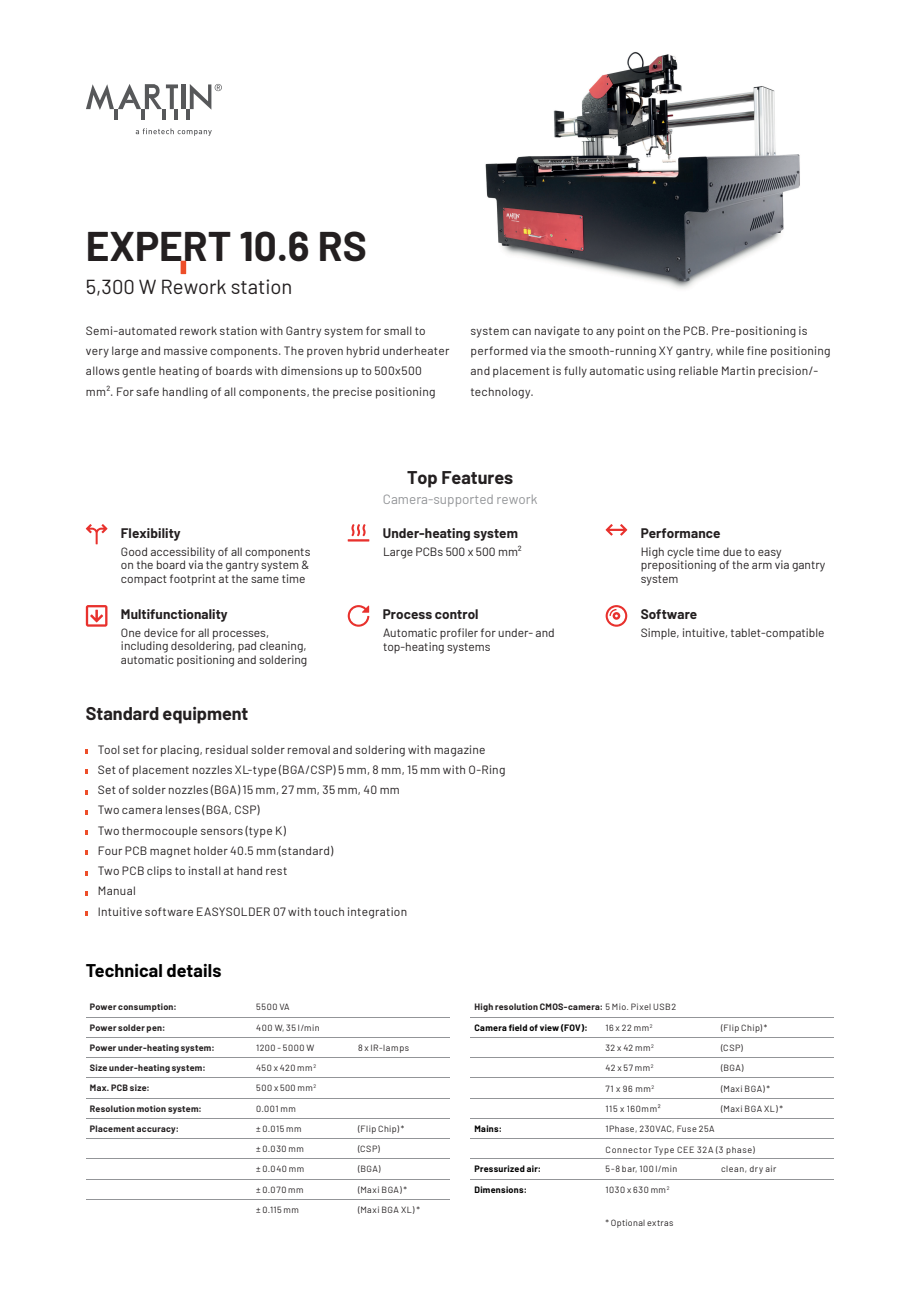
<style>
.page{position:relative;width:919px;height:1289px;background:#fff}
.page>*{position:absolute;margin:0;border:0;box-sizing:border-box;transform-origin:0 0}
.t1{font:700 40.5px "Barlow";color:#231f20}
.t2{font:20.25px "Barlow";color:#231f20}
.t3{font:700 18px "Barlow";color:#231f20}
.t4{font:700 18px "Barlow";letter-spacing:.005em;color:#000}
.t5{font:700 13.5px "Barlow";letter-spacing:.005em;color:#231f20}
.t6{font:13.5px "Barlow";color:#939598}
.t7{font:12px/20.2px "Barlow";letter-spacing:.02em;color:#231f20}
.t8{font:12px/13.5px "Barlow";color:#231f20}
.t9{font:9px "Barlow";letter-spacing:.06em;color:#231f20}
.t10{font:700 9px "Barlow";letter-spacing:.03em;color:#231f20}
.t11{font:700 9px "Barlow";letter-spacing:.03em;color:#000}
.t12{font:9px "Barlow";letter-spacing:.03em;color:#231f20}
.s1{font-weight:400}
</style>
<div class="page">
<svg style="left:136px;top:128px;width:76px;height:8px"></svg>
<hr style="left:182px;top:84px;width:4px;height:25px;background:#57585a">
<hr style="left:141px;top:109px;width:4px;height:10px;background:#57585a">
<hr style="left:114px;top:109px;width:4px;height:10px;background:#57585a">
<hr style="left:162px;top:109px;width:4px;height:10px;background:#57585a">
<hr style="left:174px;top:109px;width:4px;height:10px;background:#57585a">
<hr style="left:186px;top:109px;width:4px;height:10px;background:#57585a">
<svg style="left:86px;top:84px;width:92px;height:26px"></svg>
<svg style="left:190px;top:84px;width:32px;height:26px"></svg>
<div style="left:180px;top:261px;width:6px;height:13px;background:#ed4e29"></div>
<hr style="left:86px;top:1016px;width:363px;height:1px;background:#939598">
<hr style="left:86px;top:1037px;width:363px;height:1px;background:#939598">
<hr style="left:86px;top:1057px;width:363px;height:1px;background:#939598">
<hr style="left:86px;top:1077px;width:363px;height:1px;background:#939598">
<hr style="left:86px;top:1097px;width:363px;height:1px;background:#939598">
<hr style="left:86px;top:1118px;width:363px;height:1px;background:#939598">
<hr style="left:86px;top:1138px;width:363px;height:1px;background:#939598">
<hr style="left:86px;top:1158px;width:363px;height:1px;background:#939598">
<hr style="left:86px;top:1178px;width:363px;height:1px;background:#939598">
<hr style="left:86px;top:1199px;width:363px;height:1px;background:#939598">
<hr style="left:470px;top:1016px;width:363px;height:1px;background:#939598">
<hr style="left:470px;top:1037px;width:363px;height:1px;background:#939598">
<hr style="left:470px;top:1057px;width:363px;height:1px;background:#939598">
<hr style="left:470px;top:1077px;width:363px;height:1px;background:#939598">
<hr style="left:470px;top:1097px;width:363px;height:1px;background:#939598">
<hr style="left:470px;top:1118px;width:363px;height:1px;background:#939598">
<hr style="left:470px;top:1138px;width:363px;height:1px;background:#939598">
<hr style="left:470px;top:1158px;width:363px;height:1px;background:#939598">
<hr style="left:470px;top:1178px;width:363px;height:1px;background:#939598">
<img style="left:485px;top:52px;width:315px;height:237px">
<svg style="left:86px;top:524px;width:21px;height:20px"></svg>
<hr style="left:348px;top:539px;width:21px;height:2px;background:#e8312d">
<svg style="left:351px;top:524px;width:15px;height:12px"></svg>
<svg style="left:605px;top:524px;width:22px;height:11px"></svg>
<svg style="left:86px;top:605px;width:21px;height:21px"></svg>
<svg style="left:348px;top:605px;width:21px;height:21px"></svg>
<svg style="left:605px;top:605px;width:22px;height:21px"></svg>
<h1 class="t1" style="left:86px;top:216px;width:282px">EXPERT 10.6 RS</h1>
<h2 class="t2" style="left:86px;top:272px;width:208px">5,300 W Rework station</h2>
<p class="t7" style="left:86px;top:319px;width:365px">Semi-automated rework station with Gantry system for small to very large and massive components. The proven hybrid underheater allows gentle heating of boards with dimensions up to 500x500 mm². For safe handling of all components, the precise positioning</p>
<p class="t7" style="left:470px;top:319px;width:361px">system can navigate to any point on the PCB. Pre-positioning is performed via the smooth-running XY gantry, while fine positioning and placement is fully automatic using reliable Martin precision/- technology.</p>
<h3 class="t3" style="left:407px;top:463px;width:108px">Top Features</h3>
<p class="t6" style="left:383px;top:489px;width:156px">Camera-supported rework</p>
<p class="t8" style="left:383px;top:543px;width:140px">Large PCBs 500 x 500 mm²</p>
<p class="t8" style="left:640px;top:543px;width:186px">High cycle time due to easy prepositioning of the arm via gantry system</p>
<p class="t5" style="left:121px;top:522px;width:61px">Flexibility</p>
<p class="t5" style="left:383px;top:522px;width:137px">Under-heating system</p>
<p class="t5" style="left:640px;top:522px;width:81px">Performance</p>
<p class="t7" style="left:121px;top:543px;width:191px;line-height:13.5px;text-align:justify">Good accessibility of all components on the board via the gantry system &amp; compact footprint at the same time</p>
<p class="t5" style="left:121px;top:603px;width:108px">Multifunctionality</p>
<p class="t5" style="left:383px;top:603px;width:97px">Process control</p>
<p class="t5" style="left:640px;top:603px;width:58px">Software</p>
<p class="t8" style="left:383px;top:624px;width:173px;line-height:14.4px">Automatic profiler for under- and top-heating systems</p>
<p class="t8" style="left:121px;top:624px;width:150px">One device for all processes,</p>
<p class="t8" style="left:640px;top:624px;width:185px">Simple, intuitive, tablet-compatible</p>
<p class="t8" style="left:121px;top:638px;width:188px">including desoldering, pad cleaning, automatic positioning and soldering</p>
<h3 class="t3" style="left:86px;top:700px;width:164px">Standard equipment</h3>
<p class="t7" style="left:98px;top:738px;width:409px">Tool set for placing, residual solder removal and soldering with magazine Set of placement nozzles XL-type (BGA/CSP) 5 mm, 8 mm, 15 mm with O-Ring Set of solder nozzles (BGA) 15 mm, 27 mm, 35 mm, 40 mm<br>Two camera lenses (BGA, CSP)<br>Two thermocouple sensors (type K)<br>Four PCB magnet holder 40.5 mm (standard)<br>Two PCB clips to install at hand rest<br>Manual<br>Intuitive software EASYSOLDER 07 with touch integration</p>
<h3 class="t4" style="left:86px;top:956px;width:137px">Technical details</h3>
<p class="t10" style="left:90px;top:1000px;width:88px">Power consumption:</p>
<p class="t9" style="left:256px;top:1000px;width:35px">5500 VA</p>
<p class="t10" style="left:90px;top:1020px;width:77px">Power solder pen:</p>
<p class="t9" style="left:256px;top:1020px;width:65px">400 W, 35 l/min</p>
<p class="t10" style="left:90px;top:1040px;width:126px">Power under-heating system:</p>
<p class="t9" style="left:256px;top:1041px;width:60px">1200 - 5000 W</p>
<p class="t9" style="left:358px;top:1041px;width:53px">8 x IR-lamps</p>
<p class="t10" style="left:90px;top:1061px;width:117px">Size under-heating system:</p>
<p class="t9" style="left:256px;top:1061px;width:62px">450 x 420 mm<sup>2</sup></p>
<p class="t10" style="left:90px;top:1081px;width:61px">Max. PCB size:</p>
<p class="t9" style="left:256px;top:1102px;width:41px">0.001 mm</p>
<p class="t10" style="left:90px;top:1121px;width:91px">Placement accuracy:</p>
<p class="t9" style="left:256px;top:1122px;width:47px">± 0.015 mm</p>
<p class="t9" style="left:358px;top:1122px;width:48px">(Flip Chip) *</p>
<p class="t9" style="left:256px;top:1142px;width:49px">± 0.030 mm</p>
<p class="t9" style="left:358px;top:1142px;width:23px">(CSP)</p>
<p class="t9" style="left:256px;top:1162px;width:50px">± 0.040 mm</p>
<p class="t9" style="left:358px;top:1162px;width:24px">(BGA)</p>
<p class="t9" style="left:256px;top:1182px;width:49px">± 0.070 mm</p>
<p class="t9" style="left:358px;top:1182px;width:51px">(Maxi BGA) *</p>
<p class="t9" style="left:256px;top:1203px;width:44px">± 0.115 mm</p>
<p class="t9" style="left:358px;top:1203px;width:63px">(Maxi BGA XL) *</p>
<p class="t9" style="left:256px;top:1081px;width:62px">500 x 500 mm<sup>2</sup></p>
<p class="t10" style="left:90px;top:1101px;width:113px">Resolution motion system:</p>
<p class="t10" style="left:474px;top:1000px;width:203px">High resolution CMOS-camera: <span class="s1">5 Mio. Pixel USB2</span></p>
<p class="t11" style="left:474px;top:1020px;width:115px">Camera field of view (FOV):</p>
<p class="t9" style="left:605px;top:1020px;width:49px">16 x 22 mm<sup>2</sup></p>
<p class="t9" style="left:721px;top:1020px;width:48px">(Flip Chip) *</p>
<p class="t9" style="left:605px;top:1041px;width:50px">32 x 42 mm<sup>2</sup></p>
<p class="t9" style="left:721px;top:1041px;width:23px">(CSP)</p>
<p class="t9" style="left:605px;top:1061px;width:50px">42 x 57 mm<sup>2</sup></p>
<p class="t9" style="left:721px;top:1061px;width:24px">(BGA)</p>
<p class="t9" style="left:605px;top:1081px;width:50px">71 x 96 mm<sup>2</sup></p>
<p class="t9" style="left:721px;top:1081px;width:51px">(Maxi BGA) *</p>
<p class="t9" style="left:605px;top:1102px;width:57px">115 x 160mm²</p>
<p class="t9" style="left:721px;top:1102px;width:63px">(Maxi BGA XL) *</p>
<p class="t11" style="left:474px;top:1121px;width:29px">Mains:</p>
<p class="t9" style="left:605px;top:1122px;width:111px">1Phase, 230VAC, Fuse 25A</p>
<p class="t9" style="left:605px;top:1142px;width:151px">Connector Type CEE 32A (3 phase)</p>
<p class="t11" style="left:474px;top:1162px;width:68px">Pressurized air:</p>
<p class="t9" style="left:605px;top:1162px;width:73px">5-8 bar, 100 l/min</p>
<p class="t9" style="left:721px;top:1162px;width:57px">clean, dry air</p>
<p class="t11" style="left:474px;top:1182px;width:54px">Dimensions:</p>
<p class="t9" style="left:605px;top:1182px;width:65px">1030 x 630 mm<sup>2</sup></p>
<p class="t12" style="left:605px;top:1216px;width:69px">* Optional extras</p>
</div>
